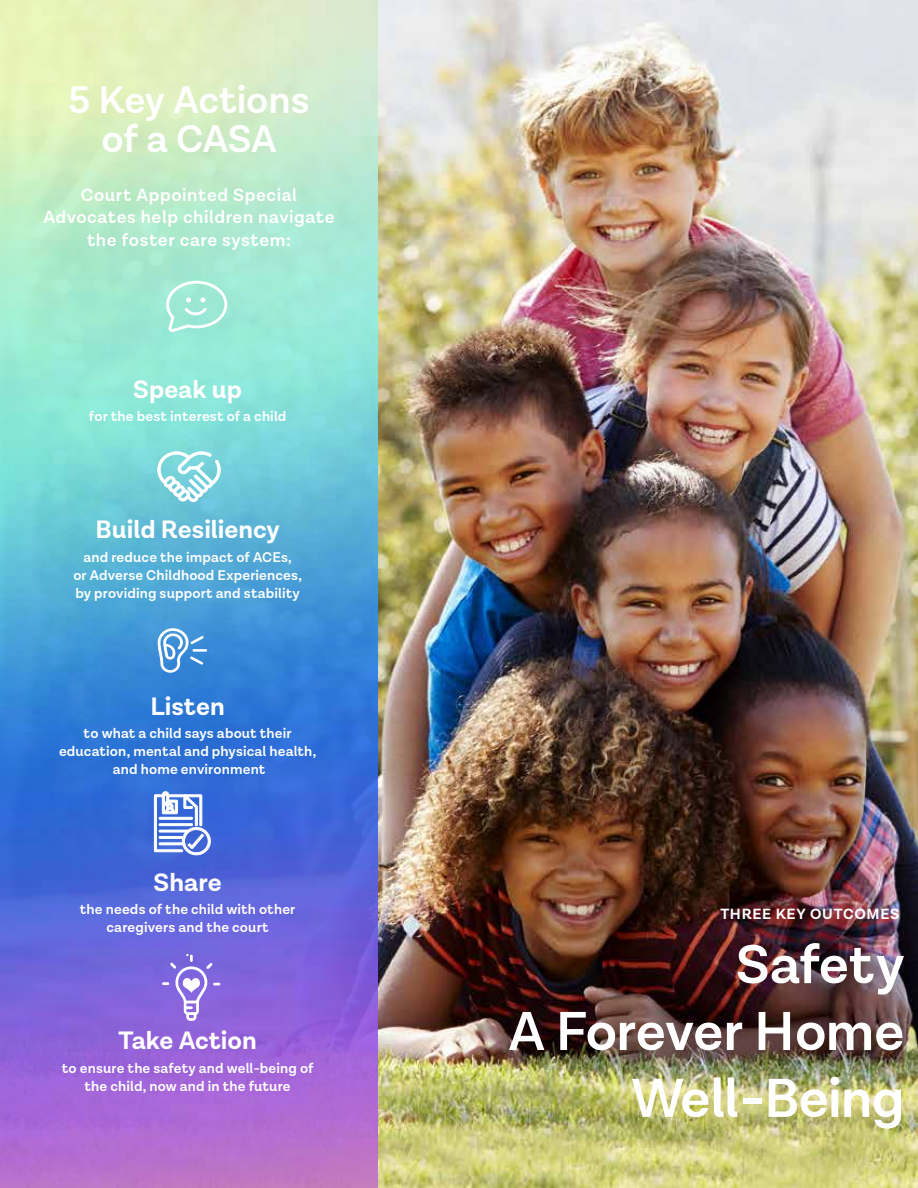
<style>
.page{position:relative;width:918px;height:1188px;background:#fff}
.page>*{position:absolute;margin:0;border:0;box-sizing:border-box;transform-origin:0 0}
.t1{font:600 55.5px/66.9px "Lota Grotesque Alt 1";letter-spacing:-.015em;color:#fff;text-align:right}
.t2{font:600 39px/39px "Lota Grotesque Alt 1";letter-spacing:-.01em;color:#fff;text-align:center}
.t3{font:700 25.5px "Lota Grotesque Alt 1";color:#fff}
.t4{font:600 18px/22.5px "Lota Grotesque Alt 1";letter-spacing:.03em;color:#fff;text-align:center}
.t5{font:700 15px "Lota Grotesque Alt 1";letter-spacing:.05em;color:#fff}
.t6{font:600 14.25px/18px "Lota Grotesque Alt 1";letter-spacing:.01em;color:#fff;text-align:center}
</style>
<div class="page">
<img style="left:378px;top:0;width:540px;height:1188px">
<img style="left:0;top:0;width:378px;height:1188px">
<svg style="left:165px;top:279px;width:64px;height:54px;background:#adecda"></svg>
<svg style="left:158px;top:451px;width:64px;height:51px"></svg>
<hr style="left:193px;top:649px;width:14px;height:3px;background:#fff">
<svg style="left:157px;top:628px;width:47px;height:45px"></svg>
<svg style="left:154px;top:791px;width:57px;height:64px"></svg>
<svg style="left:162px;top:955px;width:58px;height:66px;background:#987fe2"></svg>
<h2 class="t2" style="left:68px;top:81px;width:243px">5 Key Actions of a CASA</h2>
<p class="t4" style="left:43px;top:184px;width:293px">Court Appointed Special<br>Advocates help children navigate the foster care system:</p>
<h3 class="t3" style="left:133px;top:375px;width:110px">Speak up</h3>
<p class="t6" style="left:89px;top:408px;width:199px">for the best interest of a child</p>
<h3 class="t3" style="left:96px;top:515px;width:186px">Build Resiliency</h3>
<p class="t6" style="left:73px;top:548px;width:230px">and reduce the impact of ACEs,<br>or Adverse Childhood Experiences, by providing support and stability</p>
<h3 class="t3" style="left:150px;top:691px;width:76px">Listen</h3>
<p class="t6" style="left:59px;top:725px;width:259px">to what a child says about their education, mental and physical health, and home environment</p>
<h3 class="t3" style="left:154px;top:868px;width:70px">Share</h3>
<p class="t6" style="left:80px;top:901px;width:217px">the needs of the child with other caregivers and the court</p>
<p class="t6" style="left:186px;top:942px;width:5px">.</p>
<h3 class="t3" style="left:119px;top:1026px;width:140px">Take Action</h3>
<p class="t6" style="left:62px;top:1059px;width:253px">to ensure the safety and well-being of the child, now and in the future</p>
<p class="t5" style="left:720px;top:905px;width:180px">THREE KEY OUTCOMES</p>
<h1 class="t1" style="left:509px;top:933px;width:397px">Safety<br>A Forever Home<br>Well-Being</h1>
</div>
